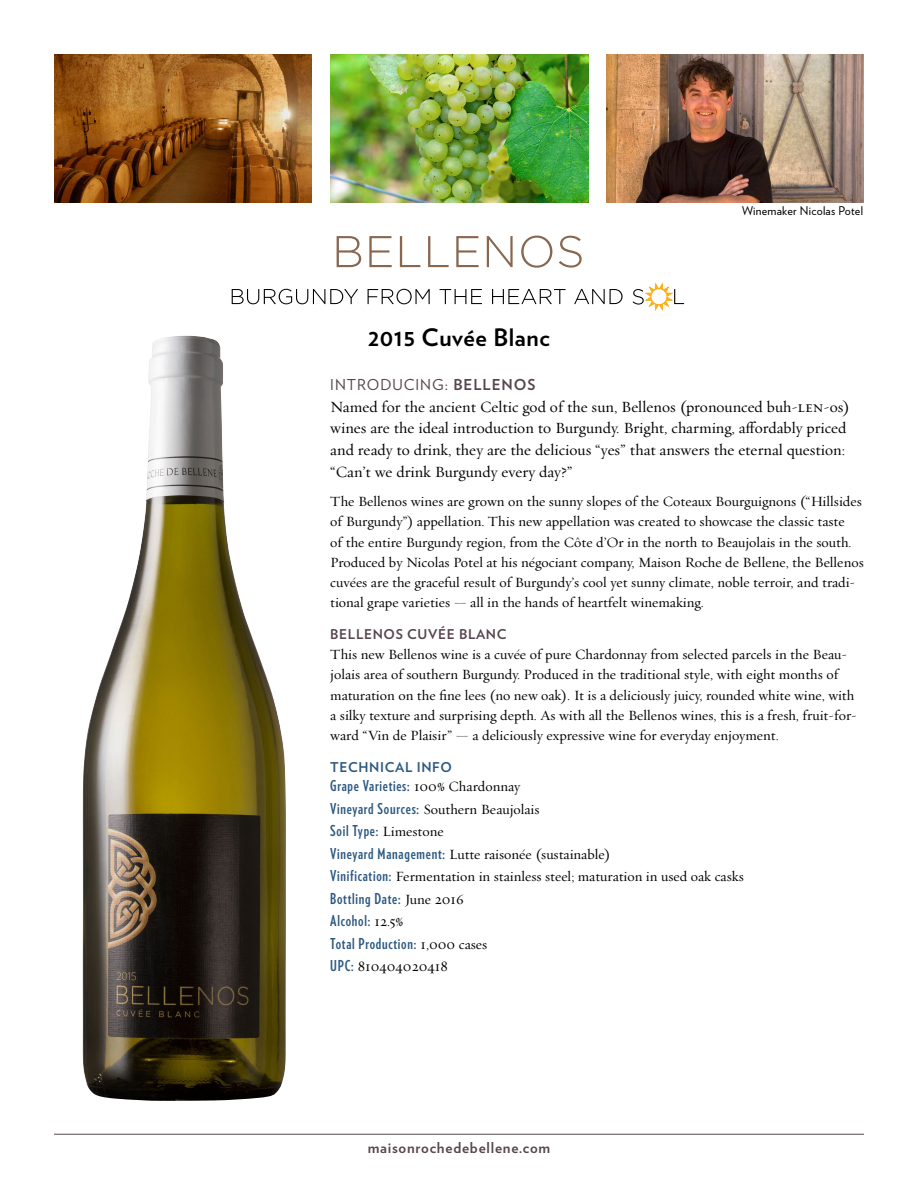
<style>
.page{position:relative;width:918px;height:1188px;background:#fff}
.page>*{position:absolute;margin:0;border:0;box-sizing:border-box;transform-origin:0 0}
.HD_1A-V{font:700 24px "Verlag";letter-spacing:.025em;color:#000}
.Text-Requiem{font:15.75px/21.8px "Requiem Text";color:#000}
.Tech_Info_Bullets{font:700 15px "Verlag Compressed";letter-spacing:.05em;color:#2d5980}
.t1{font:700 15px "Verlag";letter-spacing:.05em;color:#57454f}
.Hd2-V{font:15px "Verlag";letter-spacing:.065em;color:#57454f}
.Text-Requiem-2{font:14.25px/20.2px "Requiem Text";color:#000}
.Tech_Info_Bullets-2{font:14.25px "Requiem Text";color:#000}
.subhd_1{font:700 13.5px "Verlag";letter-spacing:.05em;color:#57454f}
.subhd_blue{font:700 13.5px "Verlag";letter-spacing:.05em;color:#2d5980}
.Captions{font:12px "Verlag";letter-spacing:.02em;color:#000}
.s1{font-weight:700}
.s2{font-family:"Requiem Text";font-weight:400;font-size:14.25px;color:#000}
.s3{font-family:"Verlag Compressed";font-weight:700;font-size:15px;color:#2d5980}
</style>
<div class="page">
<hr style="left:54px;top:1134px;width:810px;height:1px;background:#57454f">
<img style="left:54px;top:54px;width:258px;height:148px">
<img style="left:606px;top:54px;width:258px;height:148px">
<img style="left:330px;top:54px;width:258px;height:148px">
<img style="left:82px;top:336px;width:204px;height:765px">
<svg style="left:337px;top:236px;width:245px;height:32px"></svg>
<svg style="left:232px;top:289px;width:126px;height:15px"></svg>
<svg style="left:368px;top:289px;width:62px;height:15px"></svg>
<svg style="left:440px;top:289px;width:42px;height:15px"></svg>
<svg style="left:492px;top:289px;width:74px;height:15px"></svg>
<svg style="left:574px;top:289px;width:49px;height:15px"></svg>
<svg style="left:633px;top:282px;width:51px;height:29px"></svg>
<p class="HD_1A-V" style="left:368px;top:319px;width:183px">2015 Cuvée Blanc</p>
<p class="Captions" style="left:742px;top:202px;width:122px">Winemaker Nicolas Potel</p>
<p class="Hd2-V" style="left:330px;top:373px;width:207px">INTRODUCING: <span class="s1">BELLENOS</span></p>
<p class="Text-Requiem" style="left:330px;top:395px;width:521px">Named for the ancient Celtic god of the sun, Bellenos (pronounced buh-len-os) wines are the ideal introduction to Burgundy. Bright, charming, affordably priced and ready to drink, they are the delicious “yes” that answers the eternal question: “Can’t we drink Burgundy every day?”</p>
<p class="Text-Requiem-2" style="left:330px;top:491px;width:535px">The Bellenos wines are grown on the sunny slopes of the Coteaux Bourguignons (“Hillsides of Burgundy”) appellation. This new appellation was created to showcase the classic taste<br>of the entire Burgundy region, from the Côte d’Or in the north to Beaujolais in the south.<br>Produced by Nicolas Potel at his négociant company, Maison Roche de Bellene, the Bellenos cuvées are the graceful result of Burgundy’s cool yet sunny climate, noble terroir, and tradi&shy;tional grape varieties — all in the hands of heartfelt winemaking.</p>
<p class="subhd_1" style="left:330px;top:624px;width:178px">BELLENOS CUVÉE BLANC</p>
<p class="Text-Requiem-2" style="left:330px;top:644px;width:528px">This new Bellenos wine is a cuvée of pure Chardonnay from selected parcels in the Beau&shy;jolais area of southern Burgundy. Produced in the traditional style, with eight months of maturation on the fine lees (no new oak). It is a deliciously juicy, rounded white wine, with a silky texture and surprising depth. As with all the Bellenos wines, this is a fresh, fruit-for&shy;ward “Vin de Plaisir” — a deliciously expressive wine for everyday enjoyment.</p>
<p class="subhd_blue" style="left:330px;top:756px;width:123px">TECHNICAL INFO</p>
<p class="Tech_Info_Bullets" style="left:330px;top:775px;width:192px">Grape Varieties: <span class="s2">100% Chardonnay</span></p>
<p class="Tech_Info_Bullets-2" style="left:330px;top:799px;width:211px"><span class="s3">Vineyard Sources:</span> Southern Beaujolais</p>
<p class="Tech_Info_Bullets" style="left:330px;top:820px;width:115px">Soil Type: <span class="s2">Limestone</span></p>
<p class="Tech_Info_Bullets-2" style="left:330px;top:844px;width:282px"><span class="s3">Vineyard Management:</span> Lutte raisonée (sustainable)</p>
<p class="Tech_Info_Bullets-2" style="left:330px;top:866px;width:415px"><span class="s3">Vinification:</span> Fermentation in stainless steel; maturation in used oak casks</p>
<p class="Tech_Info_Bullets" style="left:330px;top:888px;width:135px">Bottling Date: <span class="s2">June 2016</span></p>
<p class="Tech_Info_Bullets" style="left:330px;top:910px;width:75px">Alcohol: <span class="s2">12.5%</span></p>
<p class="Tech_Info_Bullets" style="left:330px;top:933px;width:159px">Total Production: <span class="s2">1,000 cases</span></p>
<p class="Tech_Info_Bullets-2" style="left:330px;top:956px;width:119px"><span class="s3">UPC:</span> 810404020418</p>
<p class="t1" style="left:368px;top:1135px;width:184px">maisonrochedebellene.com</p>
</div>
